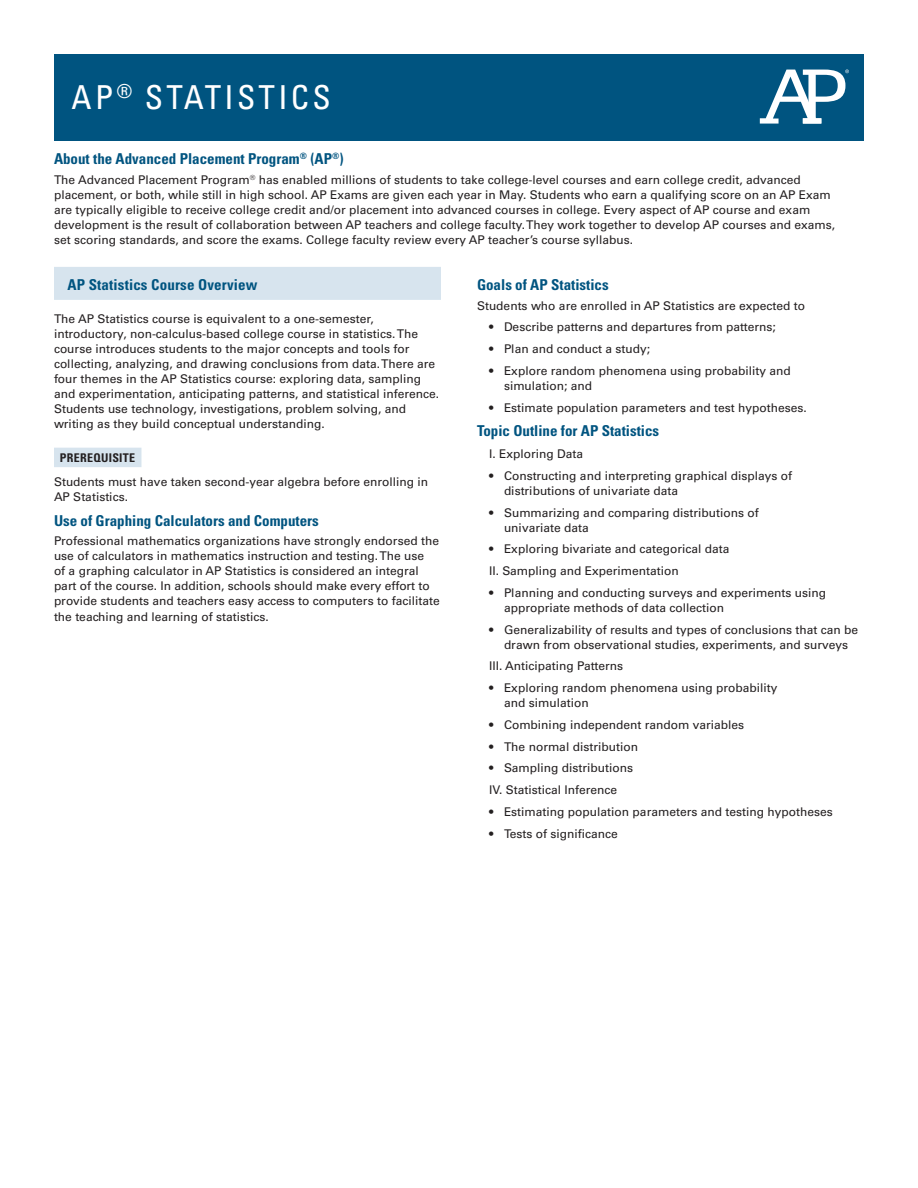
<style>
.page{position:relative;width:918px;height:1188px;background:#fff}
.page>*{position:absolute;margin:0;border:0;box-sizing:border-box;transform-origin:0 0}
.t1{font:condensed 33px "Univers LT Std";letter-spacing:.1em;color:#fff}
.t2{font:700 condensed 15px "Univers LT Std";color:#005480}
.t3{font:12px/15px "Univers LT Std";color:#231f20}
.t4{font:700 condensed 12px "Univers LT Std";letter-spacing:.025em;color:#231f20}
</style>
<div class="page">
<div style="left:54px;top:54px;width:810px;height:87px;background:#005480"></div>
<svg style="left:760px;top:69px;width:89px;height:55px"></svg>
<div style="left:54px;top:267px;width:387px;height:33px;background:#d7e4ee"></div>
<div style="left:54px;top:448px;width:87px;height:19px;background:#d7e4ee"></div>
<h1 class="t1" style="left:72px;top:77px;width:261px">AP<sup>®</sup> STATISTICS</h1>
<p class="t2" style="left:54px;top:150px;width:291px">About the Advanced Placement Program<sup>®</sup> (AP<sup>®</sup>)</p>
<p class="t3" style="left:54px;top:172px;width:783px">The Advanced Placement Program<sup>®</sup> has enabled millions of students to take college-level courses and earn college credit, advanced placement, or both, while still in high school. AP Exams are given each year in May. Students who earn a qualifying score on an AP Exam are typically eligible to receive college credit and/or placement into advanced courses in college. Every aspect of AP course and exam development is the result of collaboration between AP teachers and college faculty. They work together to develop AP courses and exams, set scoring standards, and score the exams. College faculty review every AP teacher’s course syllabus.</p>
<p class="t2" style="left:68px;top:276px;width:192px">AP Statistics Course Overview</p>
<p class="t3" style="left:54px;top:311px;width:387px">The AP Statistics course is equivalent to a one-semester, introductory, non-calculus-based college course in statistics. The course introduces students to the major concepts and tools for collecting, analyzing, and drawing conclusions from data. There are four themes in the AP Statistics course: exploring data, sampling and experimentation, anticipating patterns, and statistical inference.<br>Students use technology, investigations, problem solving, and writing as they build conceptual understanding.</p>
<p class="t4" style="left:60px;top:450px;width:77px">PREREQUISITE</p>
<p class="t3" style="left:54px;top:474px;width:376px">Students must have taken second-year algebra before enrolling in<br>AP Statistics.</p>
<p class="t2" style="left:54px;top:511px;width:266px">Use of Graphing Calculators and Computers</p>
<p class="t3" style="left:54px;top:533px;width:387px">Professional mathematics organizations have strongly endorsed the use of calculators in mathematics instruction and testing. The use<br>of a graphing calculator in AP Statistics is considered an integral part of the course. In addition, schools should make every effort to provide students and teachers easy access to computers to facilitate the teaching and learning of statistics.</p>
<p class="t2" style="left:477px;top:276px;width:133px">Goals of AP Statistics</p>
<p class="t3" style="left:477px;top:298px;width:330px">Students who are enrolled in AP Statistics are expected to</p>
<p class="t3" style="left:489px;top:320px;width:288px">• Describe patterns and departures from patterns;</p>
<p class="t3" style="left:489px;top:341px;width:163px">• Plan and conduct a study;</p>
<p class="t3" style="left:504px;top:363px;width:288px;text-indent:-15px">• Explore random phenomena using probability and simulation; and</p>
<p class="t3" style="left:489px;top:400px;width:319px">• Estimate population parameters and test hypotheses.</p>
<p class="t2" style="left:477px;top:422px;width:184px">Topic Outline for AP Statistics</p>
<p class="t3" style="left:489px;top:446px;width:96px">I. Exploring Data</p>
<p class="t3" style="left:504px;top:468px;width:290px;text-indent:-15px">• Constructing and interpreting graphical displays of distributions of univariate data</p>
<p class="t3" style="left:504px;top:505px;width:256px;text-indent:-15px">• Summarizing and comparing distributions of univariate data</p>
<p class="t3" style="left:489px;top:538px;width:242px;line-height:21.8px">• Exploring bivariate and categorical data<br>II. Sampling and Experimentation</p>
<p class="t3" style="left:504px;top:585px;width:324px;text-indent:-15px">• Planning and conducting surveys and experiments using appropriate methods of data collection</p>
<p class="t3" style="left:489px;top:622px;width:371px;text-align:center">• Generalizability of results and types of conclusions that can be drawn from observational studies, experiments, and surveys</p>
<p class="t3" style="left:489px;top:659px;width:136px">III. Anticipating Patterns</p>
<p class="t3" style="left:504px;top:680px;width:275px;text-indent:-15px">• Exploring random phenomena using probability and simulation</p>
<p class="t3" style="left:489px;top:717px;width:257px">• Combining independent random variables</p>
<p class="t3" style="left:489px;top:739px;width:151px">• The normal distribution</p>
<p class="t3" style="left:489px;top:757px;width:146px;line-height:21.8px">• Sampling distributions<br>IV. Statistical Inference</p>
<p class="t3" style="left:489px;top:804px;width:345px">• Estimating population parameters and testing hypotheses</p>
<p class="t3" style="left:489px;top:826px;width:130px">• Tests of significance</p>
</div>
